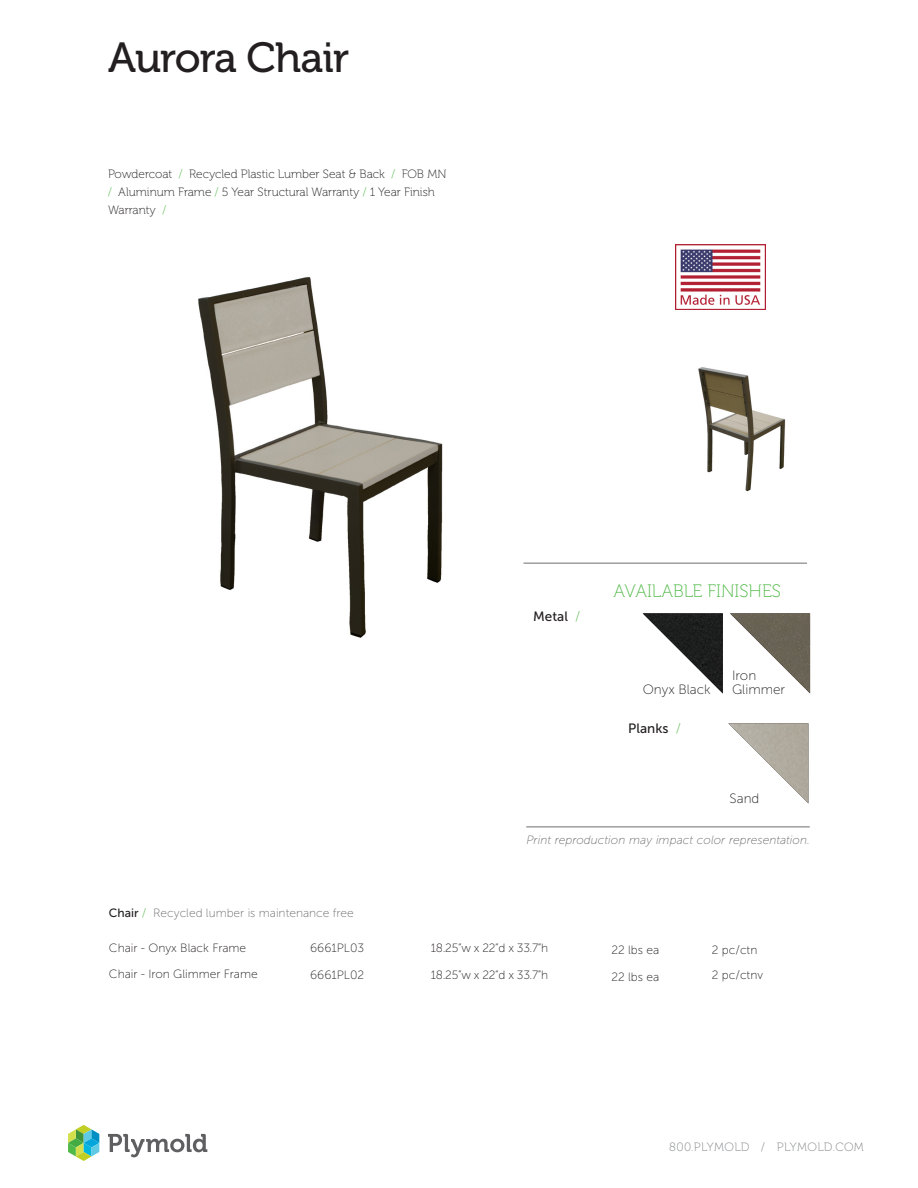
<style>
.page{position:relative;width:918px;height:1188px;background:#fff}
.page>*{position:absolute;margin:0;border:0;box-sizing:border-box;transform-origin:0 0}
.t1{font:42px "Museo 500";letter-spacing:-.02em;color:#231f20}
.t2{font:18px "Museo 100";color:#51b948}
.t3{font:13.5px/13.5px "Museo Sans 100";color:#231f20}
.t4{font:13.5px "Museo Sans 500";color:#231f20}
.t5{font:12px "Museo Sans 100";color:#231f20}
.t6{font:12px/18px "Museo 100";color:#231f20}
.t7{font:italic 12px "Museo Sans 100";color:#6c6d70}
.t8{font:12px "Museo Sans 100";color:#6c6d70}
.t9{font:12px "Museo 100";letter-spacing:.035em;color:#808285}
.s1{color:#51b948}
.s2{font-family:"Museo Sans 100";color:#51b948}
.s3{font-family:"Museo Sans 500";color:#231f20}
</style>
<div class="page">
<svg style="left:108px;top:1134px;width:99px;height:23px"></svg>
<svg style="left:68px;top:1125px;width:31px;height:36px"></svg>
<img style="left:198px;top:277px;width:326px;height:361px">
<img style="left:698px;top:367px;width:88px;height:125px">
<img style="left:675px;top:244px;width:91px;height:66px">
<hr style="left:524px;top:563px;width:283px;height:1px;background:#6c6d70">
<hr style="left:526px;top:827px;width:284px;height:1px;background:#6c6d70">
<img style="left:730px;top:613px;width:80px;height:80px">
<img style="left:728px;top:723px;width:80px;height:80px">
<img style="left:643px;top:613px;width:80px;height:80px">
<p class="t1" style="left:108px;top:35px;width:243px">Aurora Chair</p>
<p class="t6" style="left:108px;top:166px;width:340px">Powdercoat <span class="s1">/</span> Recycled Plastic Lumber Seat &amp; Back <span class="s1">/</span> FOB MN <span class="s1">/</span> Aluminum Frame <span class="s1">/</span> 5 Year Structural Warranty <span class="s1">/</span> 1 Year Finish<br>Warranty <span class="s1">/</span></p>
<p class="t4" style="left:533px;top:609px;width:49px">Metal <span class="s2">/</span></p>
<p class="t2" style="left:614px;top:581px;width:169px">AVAILABLE FINISHES</p>
<p class="t3" style="left:643px;top:682px;width:70px">Onyx Black</p>
<p class="t4" style="left:628px;top:721px;width:54px">Planks <span class="s2">/</span></p>
<p class="t3" style="left:732px;top:669px;width:55px">Iron<br>Glimmer</p>
<p class="t3" style="left:730px;top:791px;width:31px">Sand</p>
<p class="t7" style="left:526px;top:833px;width:285px">Print reproduction may impact color representation.</p>
<p class="t8" style="left:109px;top:907px;width:246px"><span class="s3">Chair</span> <span class="s1">/</span> Recycled lumber is maintenance free</p>
<p class="t5" style="left:109px;top:942px;width:139px">Chair - Onyx Black Frame</p>
<p class="t5" style="left:109px;top:967px;width:150px">Chair - Iron Glimmer Frame</p>
<p class="t5" style="left:310px;top:942px;width:55px">6661PL03</p>
<p class="t5" style="left:310px;top:969px;width:55px">6661PL02</p>
<p class="t5" style="left:431px;top:942px;width:119px">18.25”w x 22”d x 33.7”h</p>
<p class="t5" style="left:431px;top:969px;width:119px">18.25”w x 22”d x 33.7”h</p>
<p class="t5" style="left:611px;top:943px;width:49px">22 lbs ea</p>
<p class="t5" style="left:611px;top:970px;width:49px">22 lbs ea</p>
<p class="t5" style="left:712px;top:943px;width:47px">2 pc/ctn</p>
<p class="t5" style="left:712px;top:969px;width:53px">2 pc/ctnv</p>
<p class="t9" style="left:669px;top:1141px;width:196px">800.PLYMOLD / PLYMOLD.COM</p>
</div>
